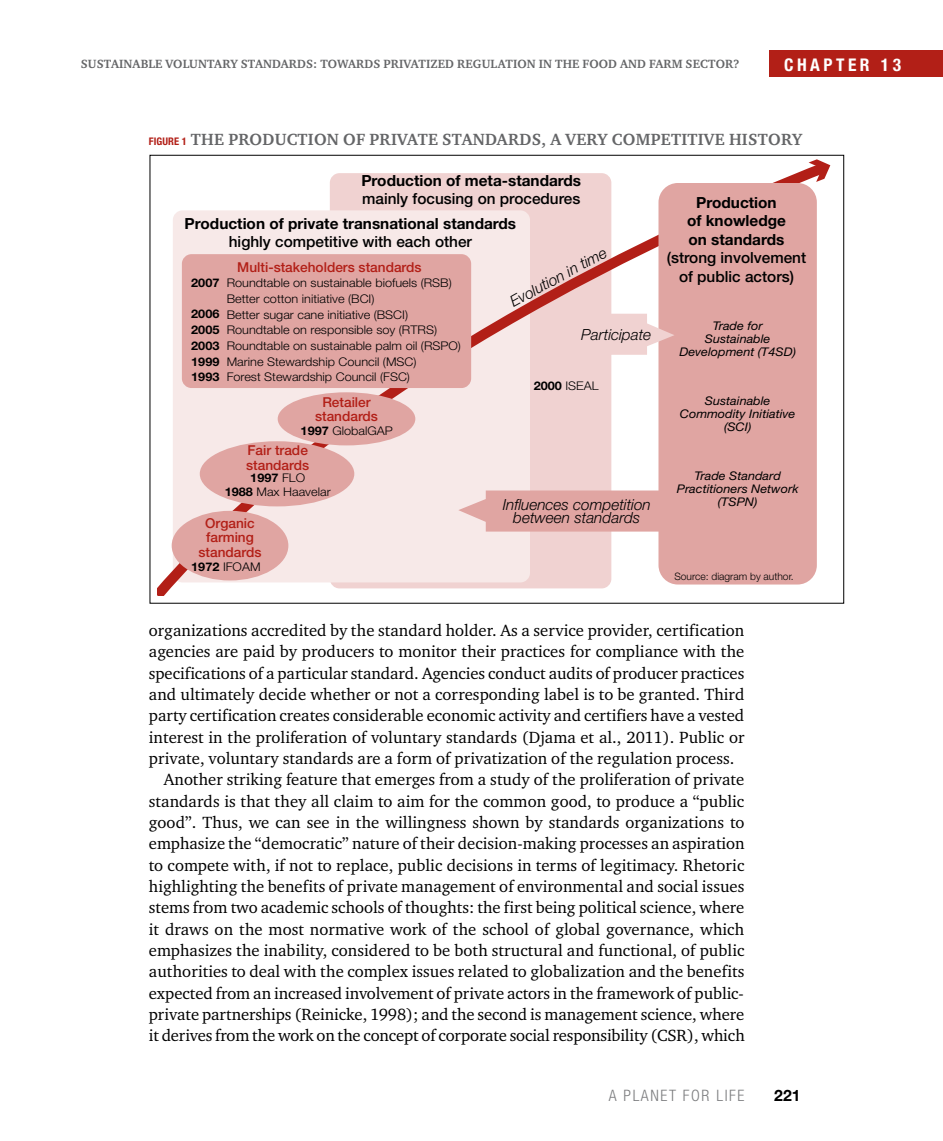
<style>
.page{position:relative;width:943px;height:1141px;background:#fff}
.page>*{position:absolute;margin:0;border:0;box-sizing:border-box;transform-origin:0 0}
.t1{font:700 condensed 17.5px "Helvetica Neue";letter-spacing:.2em;color:#fff}
.t2{font:16.62px "Charter ITC";letter-spacing:.005em;color:#000}
.t3{font:700 16.62px "Charter ITC";letter-spacing:.015em;color:#646567}
.t4{font:300 condensed 15.75px "Helvetica Neue";letter-spacing:.1em;color:#7b7c7e}
.t5{font:700 15.75px "Helvetica Neue";color:#000}
.t6{font:700 15.4px/18.4px "Helvetica Neue";color:#000;text-align:center}
.t7{font:500 15.4px/18.4px "Helvetica Neue";color:#000;text-align:center}
.t8{font:italic 300 15.4px/13px "Helvetica Neue";color:#000;text-align:center}
.t9{font:500 13.65px/14.5px "Helvetica Neue";color:#b21f17;text-align:center}
.t10{font:700 12.25px "Charter ITC";letter-spacing:.01em;color:#646567}
.t11{font:300 11.9px/15.8px "Helvetica Neue";color:#000;scale:1.06 1}
.t12{font:italic 11.9px/13px "Helvetica Neue";color:#000;text-align:center;scale:1.06 1}
.t13{font:700 11.9px/15.9px "Helvetica Neue";color:#000;text-align:justify;scale:1.06 1}
.t14{font:300 10.15px "Helvetica Neue";color:#000}
.s1{font-family:"Helvetica Neue";font-stretch:condensed;font-size:10.5px;color:#b21f17}
.s2{font-weight:700}
.s3{font-weight:300}
</style>
<div class="page">
<div style="left:769px;top:51px;width:174px;height:26px;background:#b21f17"></div>
<svg style="left:157px;top:165px;width:674px;height:431px"></svg>
<svg style="left:808px;top:159px;width:22px;height:23px"></svg>
<div style="left:658px;top:183px;width:158px;height:402px;background:#e0a5a2;border-radius:19px"></div>
<div style="left:172px;top:511px;width:116px;height:69px;background:#e0a5a2;border-radius:50%"></div>
<div style="left:200px;top:441px;width:154px;height:65px;background:#e0a5a2;border-radius:50%"></div>
<div style="left:278px;top:392px;width:137px;height:53px;background:#e0a5a2;border-radius:50%"></div>
<div style="left:182px;top:254px;width:289px;height:134px;background:#e0a5a2;border-radius:10px"></div>
<svg style="left:587px;top:314px;width:87px;height:41px"></svg>
<svg style="left:458px;top:490px;width:201px;height:42px;background:#e2adaa"></svg>
<svg style="left:597px;top:249px;width:11px;height:11px"></svg>
<p class="t10" style="left:81px;top:57px;width:660px">SUSTAINABLE VOLUNTARY STANDARDS: TOWARDS PRIVATIZED REGULATION IN THE FOOD AND FARM SECTOR?</p>
<p class="t1" style="left:784px;top:54px;width:118px">CHAPTER 13</p>
<p class="t3" style="left:149px;top:129px;width:655px"><span class="s1">FIGURE 1</span> THE PRODUCTION OF PRIVATE STANDARDS, A VERY COMPETITIVE HISTORY</p>
<p class="t6" style="left:361px;top:171px;width:221px">Production of meta-standards</p>
<p class="t7" style="left:362px;top:189px;width:220px">mainly focusing on procedures</p>
<p class="t6" style="left:687px;top:193px;width:100px">Production<br>of knowledge on standards</p>
<p class="t7" style="left:666px;top:248px;width:141px">(strong involvement of public actors)</p>
<p class="t6" style="left:185px;top:214px;width:333px">Production of private transnational standards</p>
<p class="t7" style="left:229px;top:232px;width:245px">highly competitive with each other</p>
<p class="t8" style="left:564px;top:266px;width:37px;rotate:-28deg">in tim</p>
<p class="t9" style="left:237px;top:260px;width:186px">Multi-stakeholders standards</p>
<p class="t8" style="left:508px;top:297px;width:61px;rotate:-29deg">Evolution</p>
<p class="t11" style="left:227px;top:275px;width:222px">Roundtable on sustainable biofuels (RSB)<br>Better cotton initiative (BCI)<br>Better sugar cane initiative (BSCI)<br>Roundtable on responsible soy (RTRS)<br>Roundtable on sustainable palm oil (RSPO)<br>Marine Stewardship Council (MSC)<br>Forest Stewardship Council (FSC)</p>
<p class="t13" style="left:191px;top:275px;width:28px">2007</p>
<p class="t13" style="left:191px;top:305px;width:28px">2006<br>2005<br>2003<br>1999<br>1993</p>
<p class="t12" style="left:679px;top:319px;width:111px">Trade for<br>Sustainable<br>Development (T4SD)</p>
<p class="t8" style="left:581px;top:328px;width:71px">Participate</p>
<p class="t11" style="left:534px;top:378px;width:63px"><span class="s2">2000</span> ISEAL</p>
<p class="t9" style="left:315px;top:394px;width:64px">Retailer standards</p>
<p class="t11" style="left:300px;top:422px;width:88px"><span class="s2">1997</span> GlobalGAP</p>
<p class="t9" style="left:246px;top:443px;width:64px;text-align:left">Fair trade standards</p>
<p class="t13" style="left:250px;top:470px;width:53px">1997 <span class="s3">FLO</span></p>
<p class="t11" style="left:225px;top:484px;width:101px"><span class="s2">1988</span> Max Haavelar</p>
<p class="t9" style="left:198px;top:515px;width:64px">Organic farming standards</p>
<p class="t11" style="left:191px;top:559px;width:67px"><span class="s2">1972</span> IFOAM</p>
<p class="t8" style="left:502px;top:497px;width:150px">Influences competition between standards</p>
<p class="t12" style="left:680px;top:394px;width:110px">Sustainable<br>Commodity Initiative (SCI)</p>
<p class="t12" style="left:677px;top:469px;width:116px">Trade Standard<br>Practitioners Network (TSPN)</p>
<p class="t14" style="left:674px;top:571px;width:121px">Source: diagram by author.</p>
<p class="t2" style="left:149px;top:620px;width:597px">organizations accredited by the standard holder. As a service provider, certification</p>
<p class="t2" style="left:149px;top:641px;width:597px">agencies are paid by producers to monitor their practices for compliance with the</p>
<p class="t2" style="left:149px;top:663px;width:597px">specifications of a particular standard. Agencies conduct audits of producer practices</p>
<p class="t2" style="left:149px;top:684px;width:597px">and ultimately decide whether or not a corresponding label is to be granted. Third</p>
<p class="t2" style="left:149px;top:705px;width:597px">party certification creates considerable economic activity and certifiers have a vested</p>
<p class="t2" style="left:149px;top:727px;width:597px">interest in the proliferation of voluntary standards (Djama et al., 2011). Public or</p>
<p class="t2" style="left:149px;top:748px;width:587px">private, voluntary standards are a form of privatization of the regulation process.</p>
<p class="t2" style="left:164px;top:769px;width:582px">Another striking feature that emerges from a study of the proliferation of private</p>
<p class="t2" style="left:149px;top:791px;width:597px">standards is that they all claim to aim for the common good, to produce a “public</p>
<p class="t2" style="left:149px;top:812px;width:597px">good”. Thus, we can see in the willingness shown by standards organizations to</p>
<p class="t2" style="left:149px;top:833px;width:597px">emphasize the “democratic” nature of their decision-making processes an aspiration</p>
<p class="t2" style="left:149px;top:855px;width:597px">to compete with, if not to replace, public decisions in terms of legitimacy. Rhetoric</p>
<p class="t2" style="left:149px;top:876px;width:597px">highlighting the benefits of private management of environmental and social issues</p>
<p class="t2" style="left:149px;top:897px;width:597px">stems from two academic schools of thoughts: the first being political science, where</p>
<p class="t2" style="left:149px;top:919px;width:597px">it draws on the most normative work of the school of global governance, which</p>
<p class="t2" style="left:149px;top:940px;width:597px">emphasizes the inability, considered to be both structural and functional, of public</p>
<p class="t2" style="left:149px;top:961px;width:597px">authorities to deal with the complex issues related to globalization and the benefits</p>
<p class="t2" style="left:149px;top:983px;width:596px">expected from an increased involvement of private actors in the framework of public-</p>
<p class="t2" style="left:149px;top:1004px;width:597px">private partnerships (Reinicke, 1998); and the second is management science, where</p>
<p class="t2" style="left:149px;top:1025px;width:597px">it derives from the work on the concept of corporate social responsibility (CSR), which</p>
<p class="t4" style="left:608px;top:1086px;width:137px">A PLANET FOR LIFE</p>
<p class="t5" style="left:774px;top:1085px;width:28px">221</p>
</div>
